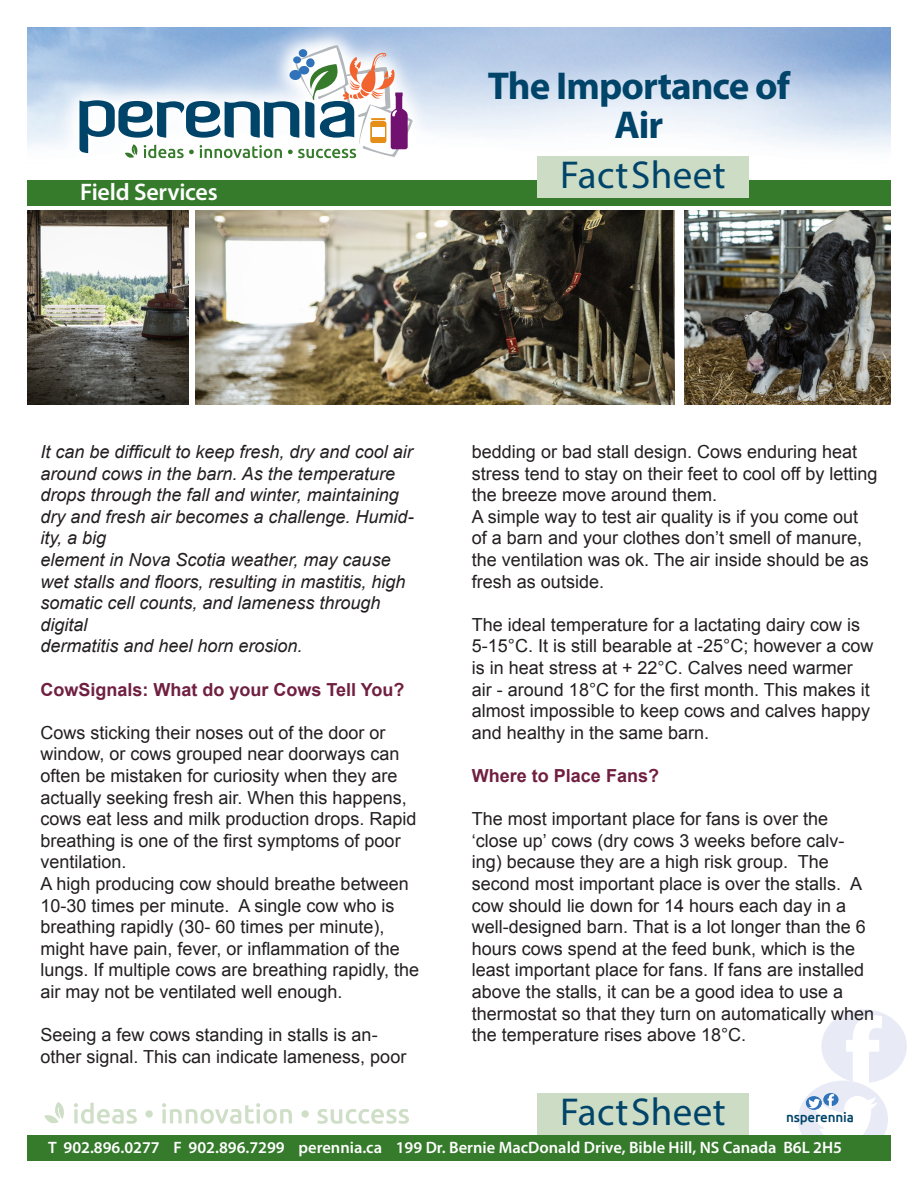
<style>
.page{position:relative;width:918px;height:1188px;background:#fff}
.page>*{position:absolute;margin:0;border:0;box-sizing:border-box;transform-origin:0 0}
.t1{font:700 39px "Myriad Pro";letter-spacing:-.025em;color:#00446a}
.t2{font:39px "Myriad Pro";letter-spacing:.01em;color:#00446a}
.t3{font:600 24px "Myriad Pro";letter-spacing:-.01em;color:#fff}
.Text{font:18px/21.6px "Arial";color:#231f20}
.Text-2{font:italic 18px/21.6px "Arial";color:#231f20}
.t4{font:700 18px "Arial";color:#701f40}
.t5{font:600 16.5px "Myriad Pro";color:#fff}
.t6{font:500 13.5px "Ubuntu";letter-spacing:-.015em;color:#00446a}
</style>
<div class="page">
<svg style="left:44px;top:1102px;width:20px;height:21px"></svg>
<svg style="left:74px;top:1103px;width:63px;height:21px"></svg>
<svg style="left:145px;top:1110px;width:8px;height:8px"></svg>
<svg style="left:162px;top:1103px;width:130px;height:21px"></svg>
<svg style="left:301px;top:1110px;width:8px;height:8px"></svg>
<svg style="left:317px;top:1109px;width:92px;height:15px"></svg>
<div style="left:821px;top:1009px;width:86px;height:74px;background:#e8ebf6;border-radius:50%"></div>
<div style="left:798px;top:1081px;width:90px;height:77px;background:#e8ebf6;border-radius:50%"></div>
<div style="left:806px;top:1096px;width:16px;height:14px;background:#3073ba;border-radius:50%"></div>
<svg style="left:808px;top:1015px;width:74px;height:121px"></svg>
<div style="left:27px;top:180px;width:864px;height:26px;background:#357b2b"></div>
<div style="left:27px;top:1136px;width:864px;height:25px;background:#357b2b"></div>
<svg style="left:80px;top:45px;width:333px;height:114px"></svg>
<div style="left:372px;top:127px;width:13px;height:9px;background:#fff"></div>
<img style="left:27px;top:211px;width:161px;height:193px">
<img style="left:195px;top:211px;width:480px;height:193px">
<img style="left:684px;top:211px;width:207px;height:193px">
<div style="left:537px;top:156px;width:212px;height:41px;background:#ccdcc5"></div>
<div style="left:537px;top:1094px;width:212px;height:41px;background:#ccdcc5"></div>
<p class="t3" style="left:80px;top:176px;width:139px">Field Services</p>
<p class="t1" style="left:488px;top:60px;width:304px">The Importance of</p>
<p class="t1" style="left:615px;top:99px;width:50px">Air</p>
<p class="t2" style="left:560px;top:151px;width:167px">Fact Sheet</p>
<p class="Text-2" style="left:40px;top:441px;width:375px">It can be difficult to keep fresh, dry and cool air around cows in the barn. As the temperature drops through the fall and winter, maintaining dry and fresh air becomes a challenge. Humid&shy;ity, a big</p>
<p class="Text-2" style="left:40px;top:549px;width:367px">element in Nova Scotia weather, may cause wet stalls and floors, resulting in mastitis, high somatic cell counts, and lameness through digital<br>dermatitis and heel horn erosion.</p>
<p class="t4" style="left:40px;top:677px;width:366px">CowSignals: What do your Cows Tell You?</p>
<p class="Text" style="left:40px;top:722px;width:347px">Cows sticking their noses out of the door or</p>
<p class="Text" style="left:40px;top:744px;width:380px">window, or cows grouped near doorways can often be mistaken for curiosity when they are actually seeking fresh air. When this happens, cows eat less and milk production drops. Rapid breathing is one of the first symptoms of poor ventilation.<br>A high producing cow should breathe between 10-30 times per minute. A single cow who is breathing rapidly (30- 60 times per minute), might have pain, fever, or inflammation of the lungs. If multiple cows are breathing rapidly, the air may not be ventilated well enough.</p>
<p class="Text" style="left:40px;top:1024px;width:367px">Seeing a few cows standing in stalls is an&shy;other signal. This can indicate lameness, poor</p>
<p class="Text" style="left:472px;top:441px;width:407px">bedding or bad stall design. Cows enduring heat stress tend to stay on their feet to cool off by letting the breeze move around them.</p>
<p class="Text" style="left:472px;top:506px;width:398px">A simple way to test air quality is if you come out of a barn and your clothes don’t smell of manure, the ventilation was ok. The air inside should be as fresh as outside.</p>
<p class="Text" style="left:472px;top:614px;width:403px">The ideal temperature for a lactating dairy cow is 5-15°C. It is still bearable at -25°C; however a cow is in heat stress at + 22°C. Calves need warmer air - around 18°C for the first month. This makes it almost impossible to keep cows and calves happy and healthy in the same barn.</p>
<p class="t4" style="left:472px;top:764px;width:189px">Where to Place Fans?</p>
<p class="Text" style="left:472px;top:808px;width:404px">The most important place for fans is over the ‘close up’ cows (dry cows 3 weeks before calv&shy;ing) because they are a high risk group. The second most important place is over the stalls. A cow should lie down for 14 hours each day in a well-designed barn. That is a lot longer than the 6 hours cows spend at the feed bunk, which is the least important place for fans. If fans are installed above the stalls, it can be a good idea to use a thermostat so that they turn on automatically when the temperature rises above 18°C.</p>
<p class="t2" style="left:560px;top:1088px;width:167px">Fact Sheet</p>
<p class="t6" style="left:786px;top:1108px;width:69px">nsperennia</p>
<p class="t5" style="left:48px;top:1137px;width:796px">T 902.896.0277 F 902.896.7299 perennia.ca 199 Dr. Bernie MacDonald Drive, Bible Hill, NS Canada B6L 2H5</p>
</div>
